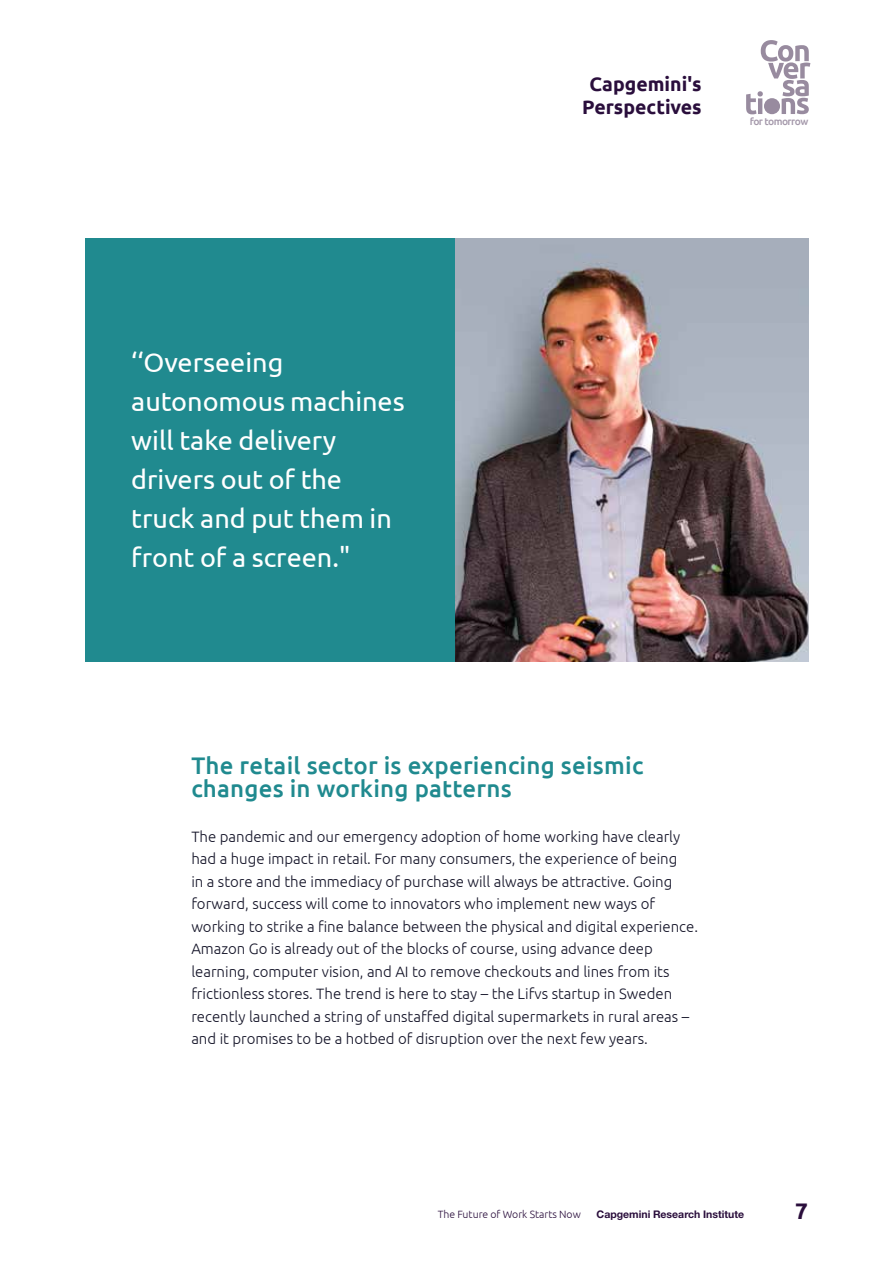
<style>
.page{position:relative;width:893px;height:1263px;background:#fff}
.page>*{position:absolute;margin:0;border:0;box-sizing:border-box;transform-origin:0 0}
.t1{font:27px/39px "Ubuntu";color:#fff}
.t2{font:500 24px/22.5px "Ubuntu";letter-spacing:.01em;color:#208a8f}
.t3{font:700 22.5px "Ubuntu";color:#2a0e3c}
.t4{font:700 19.5px/23.4px "Ubuntu";color:#2a0e3c;text-align:center}
.t5{font:300 15px/22.5px "Ubuntu";color:#151529}
.t6{font:700 10.5px "Helvetica Neue LT Std";color:#2a0e3c}
.t7{font:300 10.5px "Ubuntu";color:#2a0e3c}
.t8{font:500 10.2px "Ubuntu";letter-spacing:-.05em;color:#a498aa}
</style>
<div class="page">
<svg style="left:746px;top:40px;width:64px;height:74px"></svg>
<div style="left:764px;top:98px;width:16px;height:16px;background:#988b9f;border-radius:50%"></div>
<div style="left:85px;top:238px;width:723px;height:423px;background:#208a8f"></div>
<img style="left:455px;top:238px;width:353px;height:423px">
<h3 class="t4" style="left:582px;top:72px;width:121px">Capgemini's<br>Perspectives</h3>
<p class="t8" style="left:750px;top:115px;width:60px">for tomorrow</p>
<h1 class="t1" style="left:131px;top:342px;width:275px">‘‘Overseeing autonomous machines will take delivery drivers out of the truck and put them in front of a screen."</h1>
<h2 class="t2" style="left:191px;top:753px;width:453px">The retail sector is experiencing seismic changes in working patterns</h2>
<p class="t5" style="left:191px;top:825px;width:508px">The pandemic and our emergency adoption of home working have clearly had a huge impact in retail. For many consumers, the experience of being<br>in a store and the immediacy of purchase will always be attractive. Going forward, success will come to innovators who implement new ways of working to strike a fine balance between the physical and digital experience.<br>Amazon Go is already out of the blocks of course, using advance deep learning, computer vision, and AI to remove checkouts and lines from its frictionless stores. The trend is here to stay – the Lifvs startup in Sweden recently launched a string of unstaffed digital supermarkets in rural areas – and it promises to be a hotbed of disruption over the next few years.</p>
<p class="t7" style="left:438px;top:1208px;width:145px">The Future of Work Starts Now</p>
<p class="t6" style="left:597px;top:1208px;width:149px">Capgemini Research Institute</p>
<h3 class="t3" style="left:795px;top:1197px;width:14px">7</h3>
</div>
